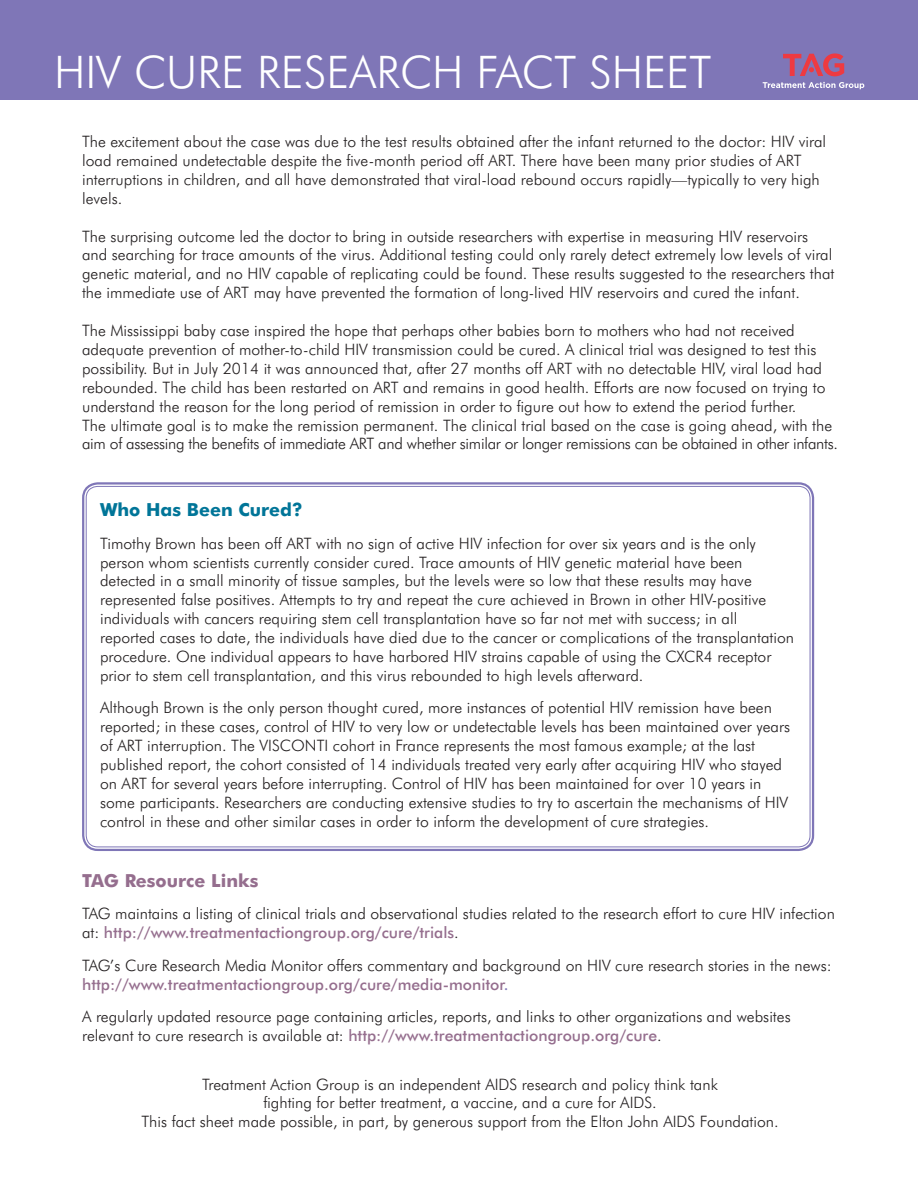
<style>
.page{position:relative;width:918px;height:1188px;background:#fff}
.page>*{position:absolute;margin:0;border:0;box-sizing:border-box;transform-origin:0 0}
.t1{font:300 45px "Futura BT";color:#fff}
.t2{font:700 18px "Futura BT";color:#007598}
.t3{font:700 18px "Futura BT";color:#956e8e}
.t4{font:300 15.75px/18.9px "Futura BT";color:#231f20}
.s1{font-weight:500;color:#956e8e}
.s2{font-weight:500;color:#7f76b7}
</style>
<div class="page">
<div style="left:0;top:0;width:918px;height:99px;background:#7f76b7"></div>
<svg style="left:783px;top:53px;width:61px;height:23px"></svg>
<svg style="left:763px;top:82px;width:101px;height:7px"></svg>
<div style="left:82px;top:482px;width:732px;height:369px;border:2px solid #7f76b7;border-radius:15px"></div>
<h1 class="t1" style="left:54px;top:45px;width:659px">HIV CURE RESEARCH FACT SHEET</h1>
<p class="t4" style="left:82px;top:132px;width:746px">The excitement about the case was due to the test results obtained after the infant returned to the doctor: HIV viral load remained undetectable despite the five-month period off ART. There have been many prior studies of ART interruptions in children, and all have demonstrated that viral-load rebound occurs rapidly—typically to very high levels.</p>
<p class="t4" style="left:82px;top:226px;width:754px">The surprising outcome led the doctor to bring in outside researchers with expertise in measuring HIV reservoirs and searching for trace amounts of the virus. Additional testing could only rarely detect extremely low levels of viral genetic material, and no HIV capable of replicating could be found. These results suggested to the researchers that the immediate use of ART may have prevented the formation of long-lived HIV reservoirs and cured the infant.</p>
<p class="t4" style="left:82px;top:321px;width:757px">The Mississippi baby case inspired the hope that perhaps other babies born to mothers who had not received adequate prevention of mother-to-child HIV transmission could be cured. A clinical trial was designed to test this possibility. But in July 2014 it was announced that, after 27 months off ART with no detectable HIV, viral load had rebounded. The child has been restarted on ART and remains in good health. Efforts are now focused on trying to understand the reason for the long period of remission in order to figure out how to extend the period further.<br>The ultimate goal is to make the remission permanent. The clinical trial based on the case is going ahead, with the aim of assessing the benefits of immediate ART and whether similar or longer remissions can be obtained in other infants.</p>
<p class="t2" style="left:100px;top:499px;width:204px">Who Has Been Cured?</p>
<p class="t4" style="left:100px;top:533px;width:696px">Timothy Brown has been off ART with no sign of active HIV infection for over six years and is the only person whom scientists currently consider cured. Trace amounts of HIV genetic material have been detected in a small minority of tissue samples, but the levels were so low that these results may have represented false positives. Attempts to try and repeat the cure achieved in Brown in other HIV-positive individuals with cancers requiring stem cell transplantation have so far not met with success; in all reported cases to date, the individuals have died due to the cancer or complications of the transplantation procedure. One individual appears to have harbored HIV strains capable of using the CXCR4 receptor prior to stem cell transplantation, and this virus rebounded to high levels afterward.</p>
<p class="t4" style="left:100px;top:698px;width:692px">Although Brown is the only person thought cured, more instances of potential HIV remission have been reported; in these cases, control of HIV to very low or undetectable levels has been maintained over years of ART interruption. The VISCONTI cohort in France represents the most famous example; at the last published report, the cohort consisted of 14 individuals treated very early after acquiring HIV who stayed on ART for several years before interrupting. Control of HIV has been maintained for over 10 years in some participants. Researchers are conducting extensive studies to try to ascertain the mechanisms of HIV control in these and other similar cases in order to inform the development of cure strategies.</p>
<p class="t3" style="left:82px;top:870px;width:178px">TAG Resource Links</p>
<p class="t4" style="left:82px;top:904px;width:754px">TAG maintains a listing of clinical trials and observational studies related to the research effort to cure HIV infection at: <span class="s1">http://www.treatmentactiongroup.org/cure/trials</span>.</p>
<p class="t4" style="left:82px;top:956px;width:751px">TAG’s Cure Research Media Monitor offers commentary and background on HIV cure research stories in the news: <span class="s1">http://www.treatmentactiongroup.org/cure/media-monitor</span><span class="s2">.</span></p>
<p class="t4" style="left:82px;top:1007px;width:710px">A regularly updated resource page containing articles, reports, and links to other organizations and websites relevant to cure research is available at: <span class="s1">http://www.treatmentactiongroup.org/cure</span>.</p>
<p class="t4" style="left:141px;top:1074px;width:639px;text-align:center">Treatment Action Group is an independent AIDS research and policy think tank<br>fighting for better treatment, a vaccine, and a cure for AIDS.<br>This fact sheet made possible, in part, by generous support from the Elton John AIDS Foundation.</p>
</div>
